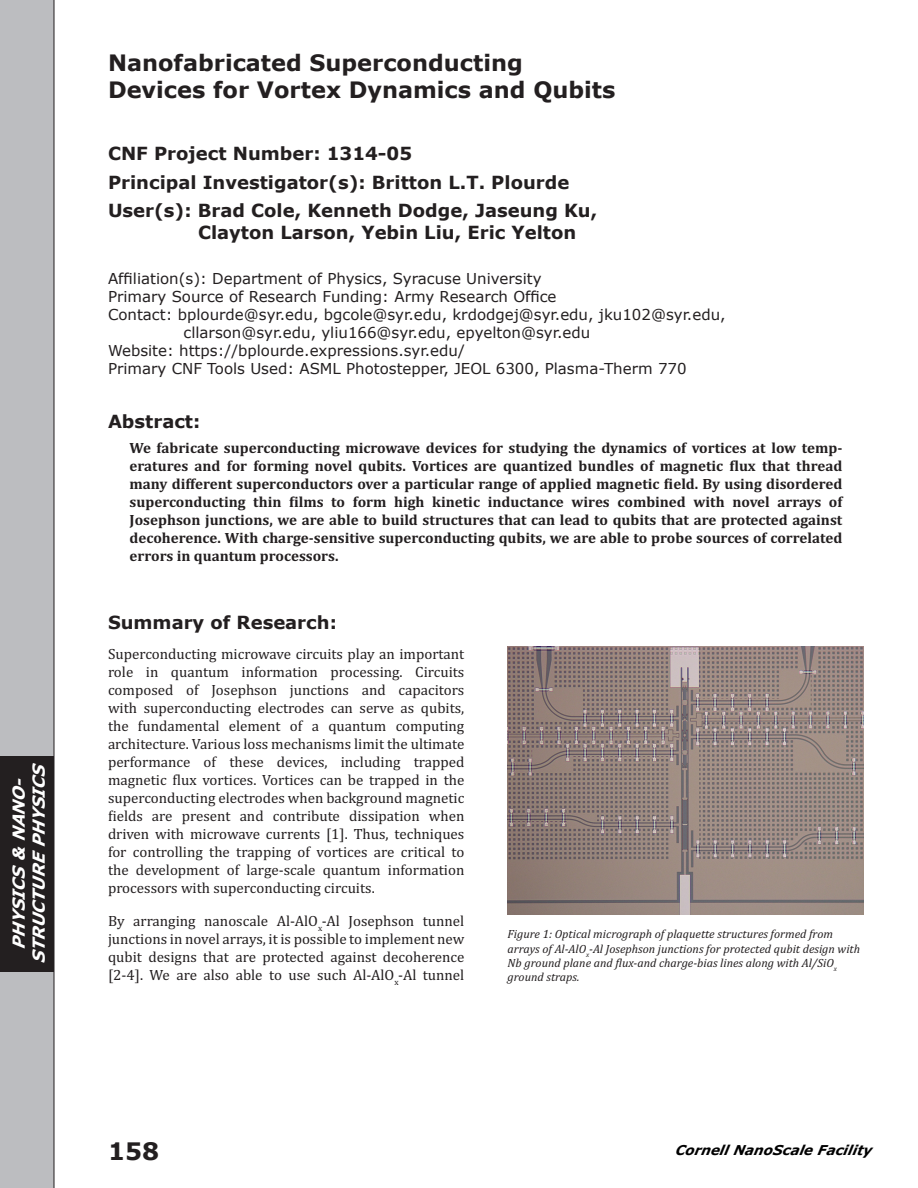
<style>
.page{position:relative;width:918px;height:1188px;background:#fff}
.page>*{position:absolute;margin:0;border:0;box-sizing:border-box;transform-origin:0 0}
.t1{font:700 24px "Verdana";color:#231f20}
.Project_Title{font:700 22.5px/27px "Verdana";color:#231f20}
.Project___PI_Users{font:700 18px/21.6px "Verdana";color:#231f20}
.Body_Header{font:700 18px "Verdana";color:#231f20}
.t2{font:italic 700 16.5px/19.8px "Verdana";color:#fff;text-align:center}
.t3{font:15px/18px "Cambria";color:#231f20;text-align:justify}
.Abstract_Text{font:700 15px/18px "Cambria";color:#231f20;text-align:justify}
.Project_Info{font:15px/18px "Verdana";color:#231f20}
.Affiliation{font:15px "Verdana";color:#231f20}
.t4{font:italic 700 13.5px "Verdana";color:#000}
.Captions{font:italic 12px/14.4px "Cambria";color:#231f20}
</style>
<div class="page">
<div style="left:0;top:0;width:54px;height:1188px;background:#bcbdc0"></div>
<div style="left:0;top:756px;width:54px;height:216px;background:#231f20"></div>
<img style="left:508px;top:647px;width:356px;height:267px">
<p class="t2" style="left:9px;top:963px;width:203px;rotate:-90deg">PHYSICS &amp; NANO-<br>STRUCTURE PHYSICS</p>
<p class="Project_Title" style="left:108px;top:50px;width:509px">Nanofabricated Superconducting<br>Devices for Vortex Dynamics and Qubits</p>
<p class="Project___PI_Users" style="left:108px;top:143px;width:306px">CNF Project Number: 1314-05</p>
<p class="Project___PI_Users" style="left:108px;top:171px;width:463px">Principal Investigator(s): Britton L.T. Plourde</p>
<p class="Project___PI_Users" style="left:198px;top:200px;width:401px;text-indent:-90px">User(s): Brad Cole, Kenneth Dodge, Jaseung Ku,<br>Clayton Larson, Yebin Liu, Eric Yelton</p>
<p class="Affiliation" style="left:108px;top:269px;width:435px">Affiliation(s): Department of Physics, Syracuse University</p>
<p class="Project_Info" style="left:108px;top:287px;width:450px">Primary Source of Research Funding: Army Research Office</p>
<p class="Project_Info" style="left:184px;top:305px;width:544px;text-indent:-76px">Contact: bplourde@syr.edu, bgcole@syr.edu, krdodgej@syr.edu, jku102@syr.edu, cllarson@syr.edu, yliu166@syr.edu, epyelton@syr.edu</p>
<p class="Project_Info" style="left:108px;top:341px;width:358px">Website: https://bplourde.expressions.syr.edu/</p>
<p class="Project_Info" style="left:108px;top:359px;width:580px">Primary CNF Tools Used: ASML Photostepper, JEOL 6300, Plasma-Therm 770</p>
<p class="Body_Header" style="left:108px;top:410px;width:94px">Abstract:</p>
<p class="Abstract_Text" style="left:130px;top:438px;width:714px">We fabricate superconducting microwave devices for studying the dynamics of vortices at low temp&shy;eratures and for forming novel qubits. Vortices are quantized bundles of magnetic flux that thread many different superconductors over a particular range of applied magnetic field. By using disordered superconducting thin films to form high kinetic inductance wires combined with novel arrays of Josephson junctions, we are able to build structures that can lead to qubits that are protected against decoherence. With charge-sensitive superconducting qubits, we are able to probe sources of correlated errors in quantum processors.</p>
<p class="Body_Header" style="left:108px;top:611px;width:230px">Summary of Research:</p>
<p class="t3" style="left:108px;top:644px;width:358px">Superconducting microwave circuits play an important role in quantum information processing. Circuits composed of Josephson junctions and capacitors with superconducting electrodes can serve as qubits, the fundamental element of a quantum computing architecture. Various loss mechanisms limit the ultimate performance of these devices, including trapped magnetic flux vortices. Vortices can be trapped in the superconducting electrodes when background magnetic fields are present and contribute dissipation when driven with microwave currents [1]. Thus, techniques for controlling the trapping of vortices are critical to the development of large-scale quantum information processors with superconducting circuits.</p>
<p class="t3" style="left:108px;top:912px;width:358px">By arranging nanoscale Al-AlO<sub>x</sub>-Al Josephson tunnel junctions in novel arrays, it is possible to implement new qubit designs that are protected against decoherence [2-4]. We are also able to use such Al-AlO<sub>x</sub>-Al tunnel</p>
<p class="Captions" style="left:508px;top:926px;width:354px">Figure 1: Optical micrograph of plaquette structures formed from arrays of Al-AlO<sub>x</sub>-Al Josephson junctions for protected qubit design with Nb ground plane and flux-and charge-bias lines along with Al/SiO<sub>x </sub>ground straps.</p>
<h1 class="t1" style="left:108px;top:1136px;width:53px">158</h1>
<p class="t4" style="left:675px;top:1141px;width:201px">Cornell NanoScale Facility</p>
</div>
